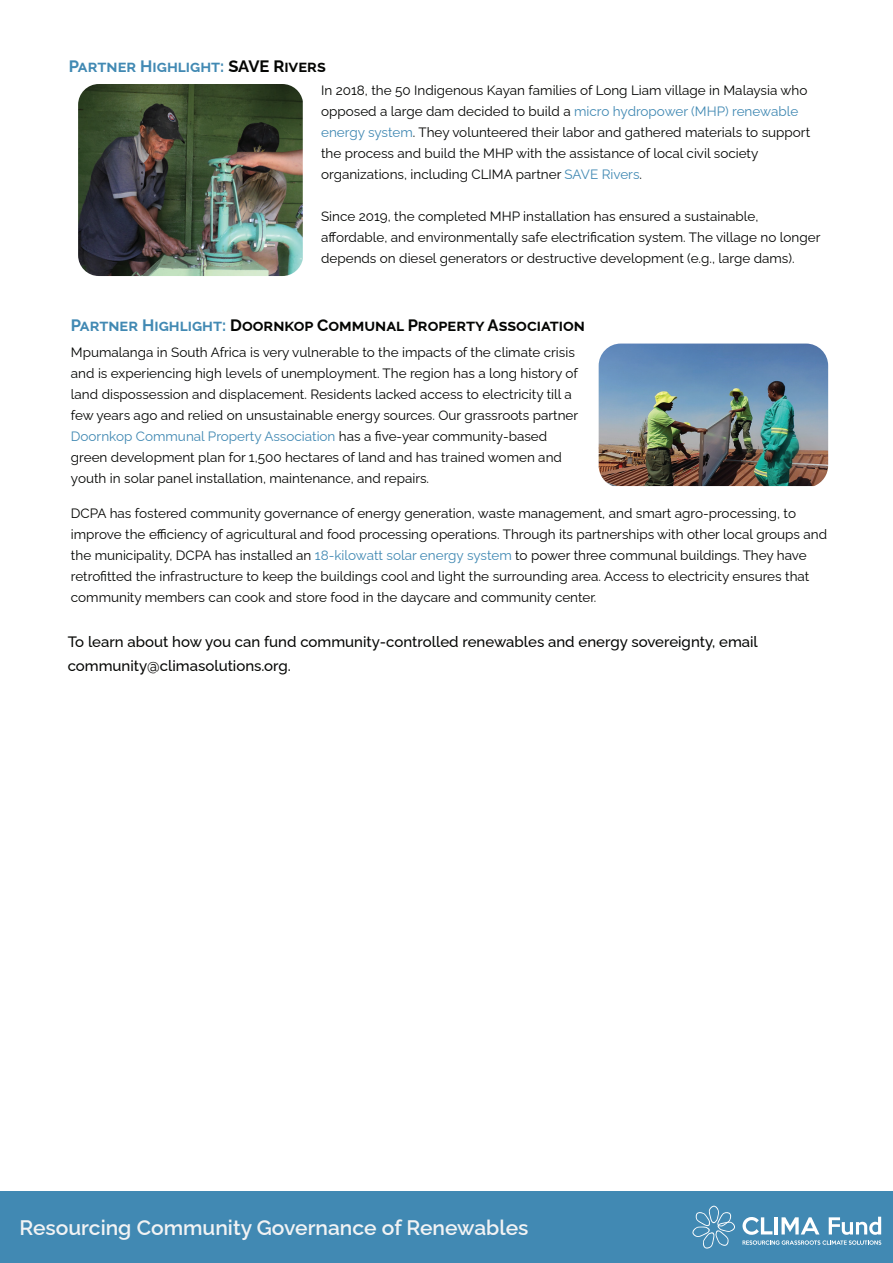
<style>
.page{position:relative;width:893px;height:1263px;background:#fff}
.page>*{position:absolute;margin:0;border:0;box-sizing:border-box;transform-origin:0 0}
.t1{font:600 21px "Raleway";color:#f2f3f4}
.t2{font:700 16.5px "Raleway";color:#040503}
.t3{font:700 16.5px "Raleway";color:#4189b3}
.t4{font:500 15px/24px "Raleway";color:#040503}
.t5{font:13.5px/21px "Raleway";color:#040503}
.s1{color:#040503}
.s2{color:#4189b3}
</style>
<div class="page">
<div style="left:0;top:1191px;width:893px;height:72px;background:#4189b3"></div>
<svg style="left:742px;top:1217px;width:139px;height:28px"></svg>
<svg style="left:692px;top:1206px;width:43px;height:42px"></svg>
<img style="left:599px;top:344px;width:229px;height:142px">
<img style="left:78px;top:84px;width:225px;height:192px">
<p class="t3" style="left:69px;top:53px;width:258px">PARTNER HIGHLIGHT: <span class="s1">SAVE RIVERS</span></p>
<p class="t5" style="left:321px;top:78px;width:491px">In 2018, the 50 Indigenous Kayan families of Long Liam village in Malaysia who opposed a large dam decided to build a <span class="s2">micro hydropower (MHP) renewable energy system</span>. They volunteered their labor and gathered materials to support the process and build the MHP with the assistance of local civil society organizations, including CLIMA partner <span class="s2">SAVE Rivers</span>.</p>
<p class="t5" style="left:321px;top:204px;width:501px">Since 2019, the completed MHP installation has ensured a sustainable, affordable, and environmentally safe electrification system. The village no longer depends on diesel generators or destructive development (e.g., large dams).</p>
<p class="t2" style="left:71px;top:312px;width:516px"><span class="s2">PARTNER HIGHLIGHT:</span> DOORNKOP COMMUNAL PROPERTY ASSOCIATION</p>
<p class="t5" style="left:71px;top:341px;width:509px">Mpumalanga in South Africa is very vulnerable to the impacts of the climate crisis and is experiencing high levels of unemployment. The region has a long history of land dispossession and displacement. Residents lacked access to electricity till a few years ago and relied on unsustainable energy sources. Our grassroots partner <span class="s2">Doornkop Communal Property Association</span> has a five-year community-based green development plan for 1,500 hectares of land and has trained women and youth in solar panel installation, maintenance, and repairs.</p>
<p class="t5" style="left:71px;top:501px;width:758px">DCPA has fostered community governance of energy generation, waste management, and smart agro-processing, to improve the efficiency of agricultural and food processing operations. Through its partnerships with other local groups and the municipality, DCPA has installed an <span class="s2">18-kilowatt solar energy system</span> to power three communal buildings. They have retrofitted the infrastructure to keep the buildings cool and light the surrounding area. Access to electricity ensures that community members can cook and store food in the daycare and community center.</p>
<p class="t4" style="left:68px;top:628px;width:692px">To learn about how you can fund community-controlled renewables and energy sovereignty, email community@climasolutions.org.</p>
<h1 class="t1" style="left:20px;top:1210px;width:511px">Resourcing Community Governance of Renewables</h1>
</div>
